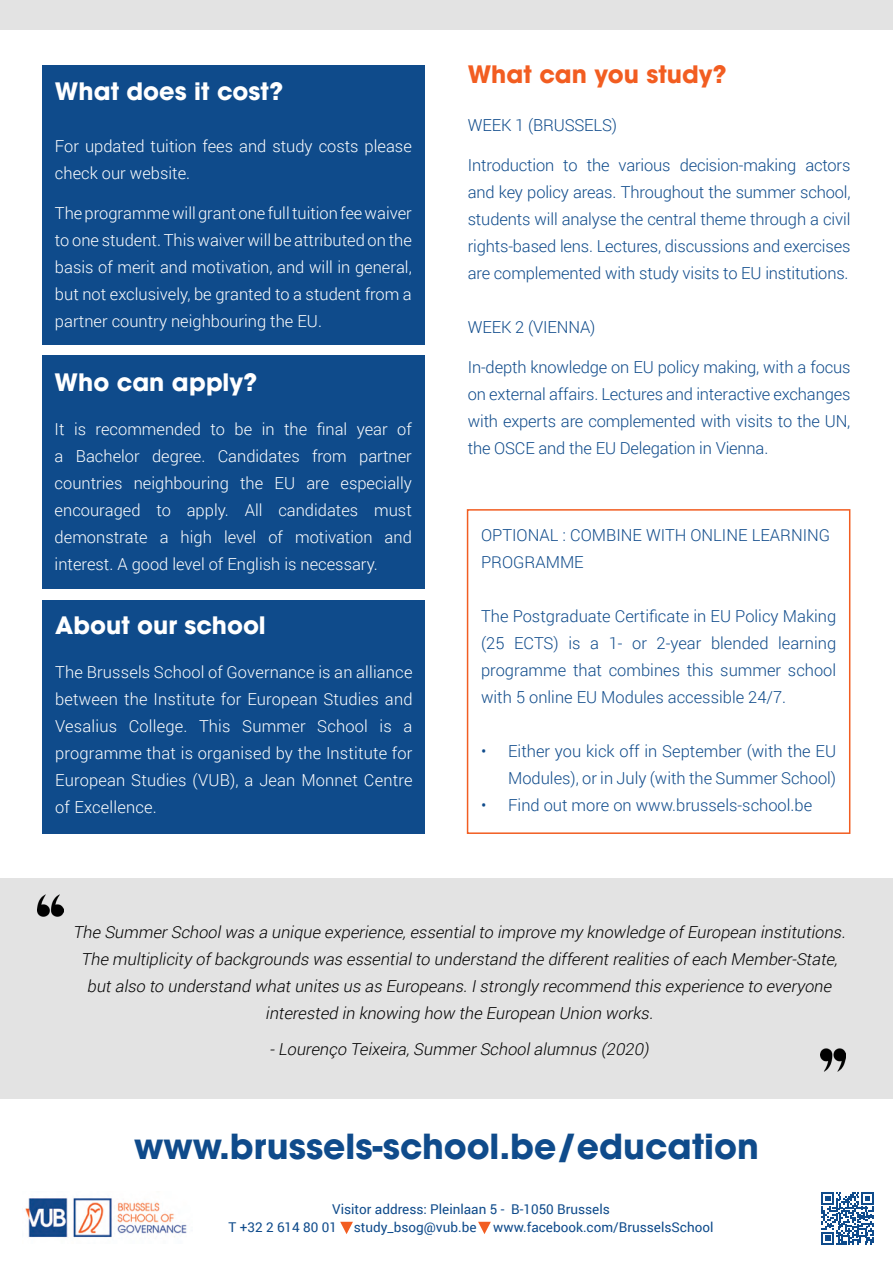
<style>
.page{position:relative;width:893px;height:1263px;background:#fff}
.page>*{position:absolute;margin:0;border:0;box-sizing:border-box;transform-origin:0 0}
.t1{font:700 34.5px "ITC Avant Garde Pro";color:#0f4b8b}
.t2{font:700 24px "ITC Avant Garde Pro";color:#fff}
.t3{font:700 24px "ITC Avant Garde Pro";color:#f25d21}
.t4{font:300 16.5px/27px "Roboto";color:#0f4b8b;text-align:justify}
.t5{font:300 16.5px/27px "Roboto";color:#fff;text-align:justify}
.t6{font:italic 300 16.5px/27px "Roboto";color:#000;text-align:center}
.t7{font:13.5px "Roboto";color:#0f4b8b}
</style>
<div class="page">
<div style="left:0;top:878px;width:893px;height:221px;background:#e3e3e3"></div>
<div style="left:42px;top:355px;width:383px;height:234px;background:#0f4b8b"></div>
<div style="left:42px;top:65px;width:383px;height:279px;background:#0f4b8b"></div>
<img style="left:38px;top:894px;width:25px;height:23px">
<img style="left:820px;top:1049px;width:26px;height:22px">
<div style="left:0;top:0;width:893px;height:30px;background:#e3e3e3"></div>
<div style="left:467px;top:509px;width:383px;height:325px;border:2px solid #f25d21"></div>
<div style="left:43px;top:600px;width:382px;height:233px;background:#0f4b8b"></div>
<svg style="left:340px;top:1222px;width:13px;height:12px"></svg>
<svg style="left:478px;top:1222px;width:13px;height:12px"></svg>
<img style="left:25px;top:1198px;width:162px;height:40px">
<svg style="left:821px;top:1192px;width:53px;height:52px"></svg>
<p class="t2" style="left:55px;top:75px;width:230px">What does it cost?</p>
<p class="t5" style="left:55px;top:132px;width:358px">For updated tuition fees and study costs please check our website.</p>
<p class="t5" style="left:55px;top:199px;width:358px">The programme will grant one full tuition fee waiver to one student. This waiver will be attributed on the basis of merit and motivation, and will in general, but not exclusively, be granted to a student from a partner country neighbouring the EU.</p>
<p class="t2" style="left:55px;top:366px;width:204px">Who can apply?</p>
<p class="t5" style="left:55px;top:415px;width:359px">It is recommended to be in the final year of a Bachelor degree. Candidates from partner countries neighbouring the EU are especially encouraged to apply. All candidates must demonstrate a high level of motivation and interest. A good level of English is necessary.</p>
<p class="t2" style="left:55px;top:609px;width:212px">About our school</p>
<p class="t5" style="left:55px;top:658px;width:359px">The Brussels School of Governance is an alliance between the Institute for European Studies and Vesalius College. This Summer School is a programme that is organised by the Institute for European Studies (VUB), a Jean Monnet Centre of Excellence.</p>
<p class="t3" style="left:468px;top:58px;width:260px">What can you study?</p>
<p class="t4" style="left:468px;top:111px;width:151px">WEEK 1 (BRUSSELS)</p>
<p class="t4" style="left:468px;top:151px;width:384px">Introduction to the various decision-making actors and key policy areas. Throughout the summer school, students will analyse the central theme through a civil rights-based lens. Lectures, discussions and exercises are complemented with study visits to EU institutions.</p>
<p class="t4" style="left:468px;top:313px;width:129px">WEEK 2 (VIENNA)</p>
<p class="t4" style="left:468px;top:353px;width:384px">In-depth knowledge on EU policy making, with a focus on external affairs. Lectures and interactive exchanges with experts are complemented with visits to the UN, the OSCE and the EU Delegation in Vienna.</p>
<p class="t4" style="left:481px;top:521px;width:351px">OPTIONAL : COMBINE WITH ONLINE LEARNING<br>PROGRAMME</p>
<p class="t4" style="left:481px;top:602px;width:357px">The Postgraduate Certificate in EU Policy Making (25 ECTS) is a 1- or 2-year blended learning programme that combines this summer school with 5 online EU Modules accessible 24/7.</p>
<p class="t4" style="left:481px;top:737px;width:357px;text-align:right">• Either you kick off in September (with the EU<br>Modules), or in July (with the Summer School)</p>
<p class="t4" style="left:481px;top:791px;width:333px">• Find out more on www.brussels-school.be</p>
<p class="t6" style="left:73px;top:918px;width:778px">The SummerSchoolwas a unique experience,essentialto improve my knowledge ofEuropean institutions.</p>
<p class="t6" style="left:81px;top:945px;width:762px">The multiplicity ofbackgrounds was essentialto understand the differentrealities ofeach Member-State, butalso to understand whatunites us as Europeans.Istrongly recommend this experience to everyone interested in knowing how the European Union works.</p>
<p class="t6" style="left:269px;top:1035px;width:384px">-Lourenço Teixeira,SummerSchoolalumnus (2020)</p>
<p class="t1" style="left:134px;top:1123px;width:626px">www.brussels-school.be/education</p>
<p class="t7" style="left:332px;top:1200px;width:279px">Visitor address: Pleinlaan 5 - B-1050 Brussels</p>
<p class="t7" style="left:229px;top:1218px;width:486px">T +32 2 614 80 01 study_bsog@vub.be www.facebook.com/BrusselsSchool</p>
</div>
